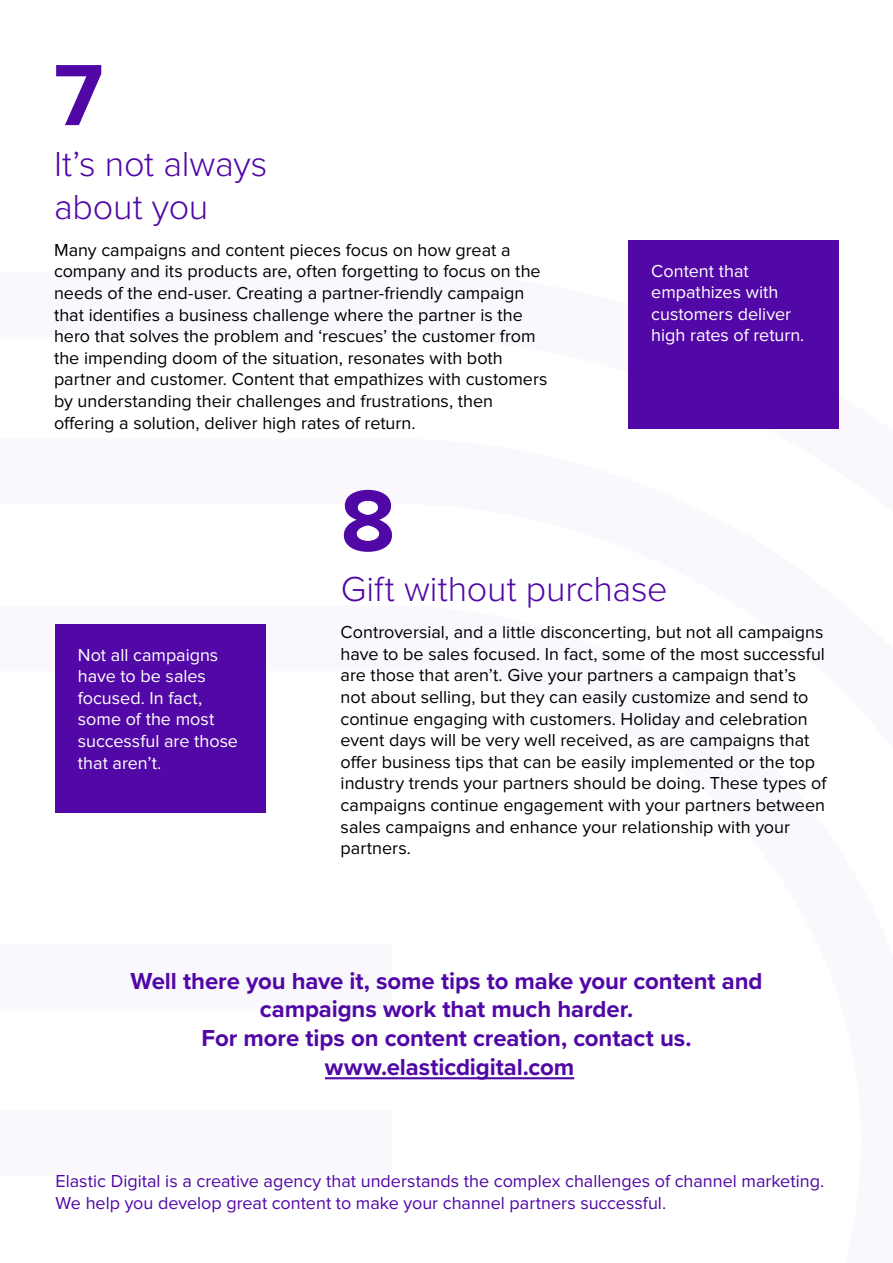
<style>
.page{position:relative;width:893px;height:1263px;background:#fff}
.page>*{position:absolute;margin:0;border:0;box-sizing:border-box;transform-origin:0 0}
.t1{font:700 90px "Proxima Nova";color:#5107a6}
.t2{font:300 36px/43.2px "Proxima Nova";letter-spacing:-.01em;color:#5107a6}
.t3{font:700 24px/28.8px "Proxima Nova";letter-spacing:-.005em;color:#5107a6;text-align:center}
.t4{font:18px/21.6px "Proxima Nova";color:#000}
.t5{font:18px/21.6px "Proxima Nova";color:#5107a6}
.t6{font:18px/21.6px "Proxima Nova";color:#fff}
</style>
<div class="page">
<hr style="left:325px;top:1077px;width:249px;height:2px;background:#5107a6">
<div style="left:629px;top:240px;width:210px;height:188px;background:#5208a6"></div>
<div style="left:56px;top:624px;width:210px;height:188px;background:#5208a6"></div>
<h1 class="t1" style="left:54px;top:28px;width:51px">7</h1>
<h2 class="t2" style="left:54px;top:140px;width:215px">It’s not always about you</h2>
<p class="t4" style="left:54px;top:239px;width:495px">Many campaigns and content pieces focus on how great a company and its products are, often forgetting to focus on the needs of the end-user. Creating a partner-friendly campaign that identifies a business challenge where the partner is the hero that solves the problem and ‘rescues’ the customer from the impending doom of the situation, resonates with both partner and customer. Content that empathizes with customers by understanding their challenges and frustrations, then offering a solution, deliver high rates of return.</p>
<h1 class="t1" style="left:341px;top:454px;width:56px">8</h1>
<p class="t6" style="left:651px;top:260px;width:155px">Content that empathizes with customers deliver high rates of return.</p>
<p class="t6" style="left:78px;top:644px;width:162px">Not all campaigns have to be sales focused. In fact, some of the most successful are those that aren’t.</p>
<h2 class="t2" style="left:341px;top:566px;width:328px">Gift without purchase</h2>
<p class="t4" style="left:341px;top:622px;width:487px">Controversial, and a little disconcerting, but not all campaigns have to be sales focused. In fact, some of the most successful are those that aren’t. Give your partners a campaign that’s<br>not about selling, but they can easily customize and send to continue engaging with customers. Holiday and celebration event days will be very well received, as are campaigns that offer business tips that can be easily implemented or the top industry trends your partners should be doing. These types of campaigns continue engagement with your partners between sales campaigns and enhance your relationship with your partners.</p>
<h3 class="t3" style="left:130px;top:965px;width:634px">Well there you have it, some tips to make your content and campaigns work that much harder.<br>For more tips on content creation, contact us. www.elasticdigital.com</h3>
<p class="t5" style="left:56px;top:1171px;width:770px">Elastic Digital is a creative agency that understands the complex challenges of channel marketing.<br>We help you develop great content to make your channel partners successful.</p>
</div>
